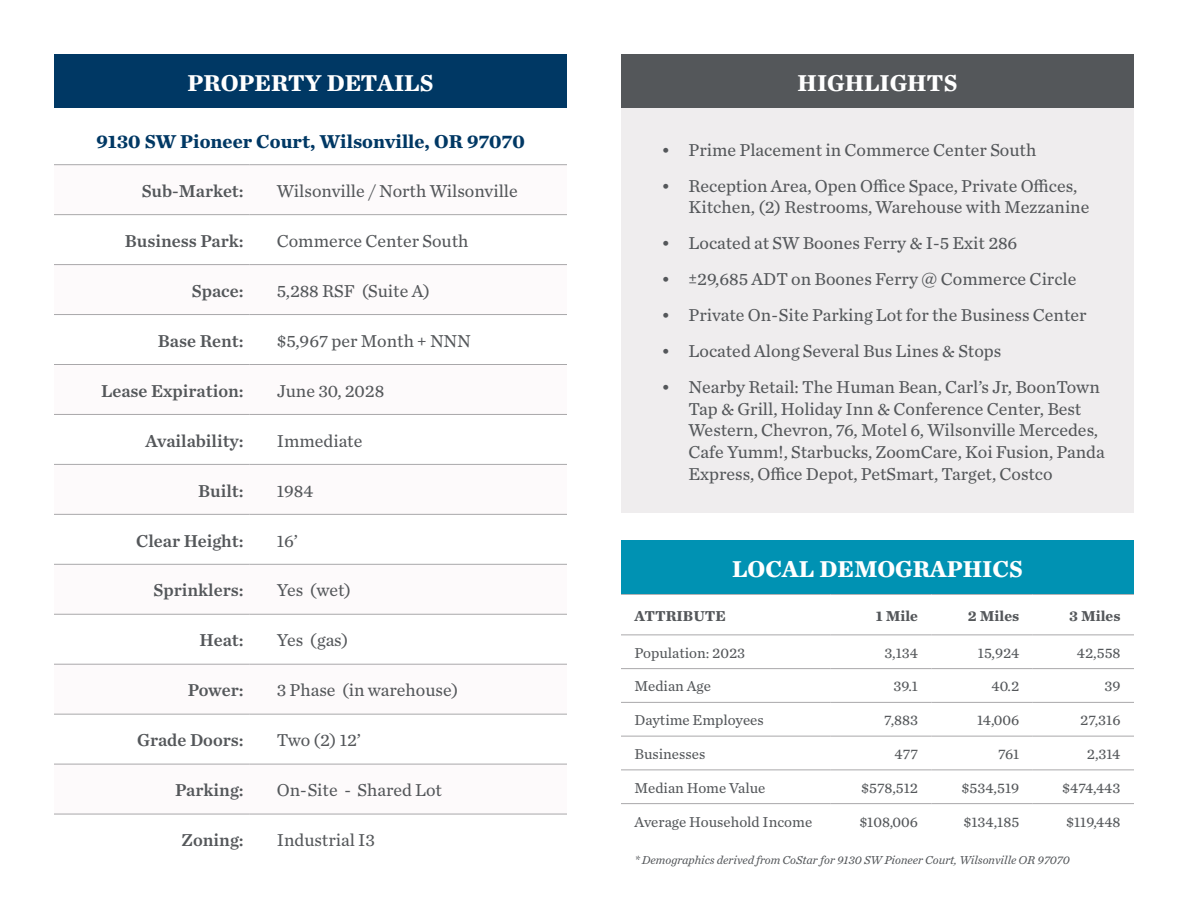
<style>
.page{position:relative;width:1188px;height:918px;background:#fff}
.page>*{position:absolute;margin:0;border:0;box-sizing:border-box;transform-origin:0 0}
.t1{font:700 24px "Chronicle Text G2";color:#fff}
.t2{font:700 19.5px "Chronicle Text G2";color:#003864}
.t3{font:18px/21.6px "Chronicle Text G2";color:#54575a}
.t4{font:18px "Chronicle Text G2 Semi";color:#54575a}
.t5{font:15px "Chronicle Text G2";color:#54575a}
.t6{font:700 15px "Chronicle Text G2";color:#54575a}
.t7{font:italic 12px "Chronicle Text G2";color:#54575a}
</style>
<div class="page">
<div style="left:54px;top:54px;width:513px;height:54px;background:#003864"></div>
<svg style="left:54px;top:165px;width:513px;height:649px"></svg>
<hr style="left:54px;top:164px;width:196px;height:1px;background:#a9a8aa">
<hr style="left:250px;top:164px;width:317px;height:1px;background:#a9a8aa">
<hr style="left:54px;top:214px;width:196px;height:1px;background:#a9a8aa">
<hr style="left:250px;top:214px;width:317px;height:1px;background:#a9a8aa">
<hr style="left:54px;top:264px;width:196px;height:1px;background:#a9a8aa">
<hr style="left:250px;top:264px;width:317px;height:1px;background:#a9a8aa">
<hr style="left:54px;top:314px;width:196px;height:1px;background:#a9a8aa">
<hr style="left:250px;top:314px;width:317px;height:1px;background:#a9a8aa">
<hr style="left:54px;top:364px;width:196px;height:1px;background:#a9a8aa">
<hr style="left:250px;top:364px;width:317px;height:1px;background:#a9a8aa">
<hr style="left:54px;top:414px;width:196px;height:1px;background:#a9a8aa">
<hr style="left:250px;top:414px;width:317px;height:1px;background:#a9a8aa">
<hr style="left:54px;top:464px;width:196px;height:1px;background:#a9a8aa">
<hr style="left:250px;top:464px;width:317px;height:1px;background:#a9a8aa">
<hr style="left:54px;top:514px;width:196px;height:1px;background:#a9a8aa">
<hr style="left:250px;top:514px;width:317px;height:1px;background:#a9a8aa">
<hr style="left:54px;top:564px;width:196px;height:1px;background:#a9a8aa">
<hr style="left:250px;top:564px;width:317px;height:1px;background:#a9a8aa">
<hr style="left:54px;top:614px;width:196px;height:1px;background:#a9a8aa">
<hr style="left:250px;top:614px;width:317px;height:1px;background:#a9a8aa">
<hr style="left:54px;top:664px;width:196px;height:1px;background:#a9a8aa">
<hr style="left:250px;top:664px;width:317px;height:1px;background:#a9a8aa">
<hr style="left:54px;top:714px;width:196px;height:1px;background:#a9a8aa">
<hr style="left:250px;top:714px;width:317px;height:1px;background:#a9a8aa">
<hr style="left:54px;top:764px;width:196px;height:1px;background:#a9a8aa">
<hr style="left:250px;top:764px;width:317px;height:1px;background:#a9a8aa">
<hr style="left:54px;top:814px;width:196px;height:1px;background:#a9a8aa">
<hr style="left:250px;top:814px;width:317px;height:1px;background:#a9a8aa">
<div style="left:621px;top:108px;width:513px;height:405px;background:#efedee"></div>
<div style="left:621px;top:54px;width:513px;height:54px;background:#54575a"></div>
<hr style="left:621px;top:594px;width:209px;height:1px;background:#a9a8aa">
<hr style="left:830px;top:594px;width:102px;height:1px;background:#a9a8aa">
<hr style="left:932px;top:594px;width:101px;height:1px;background:#a9a8aa">
<hr style="left:1033px;top:594px;width:101px;height:1px;background:#a9a8aa">
<hr style="left:621px;top:634px;width:209px;height:1px;background:#a9a8aa">
<hr style="left:830px;top:634px;width:102px;height:1px;background:#a9a8aa">
<hr style="left:932px;top:634px;width:101px;height:1px;background:#a9a8aa">
<hr style="left:1033px;top:634px;width:101px;height:1px;background:#a9a8aa">
<hr style="left:621px;top:668px;width:209px;height:1px;background:#a9a8aa">
<hr style="left:830px;top:668px;width:102px;height:1px;background:#a9a8aa">
<hr style="left:932px;top:668px;width:101px;height:1px;background:#a9a8aa">
<hr style="left:1033px;top:668px;width:101px;height:1px;background:#a9a8aa">
<hr style="left:621px;top:702px;width:209px;height:1px;background:#a9a8aa">
<hr style="left:830px;top:702px;width:102px;height:1px;background:#a9a8aa">
<hr style="left:932px;top:702px;width:101px;height:1px;background:#a9a8aa">
<hr style="left:1033px;top:702px;width:101px;height:1px;background:#a9a8aa">
<hr style="left:621px;top:736px;width:209px;height:1px;background:#a9a8aa">
<hr style="left:830px;top:736px;width:102px;height:1px;background:#a9a8aa">
<hr style="left:932px;top:736px;width:101px;height:1px;background:#a9a8aa">
<hr style="left:1033px;top:736px;width:101px;height:1px;background:#a9a8aa">
<hr style="left:621px;top:770px;width:209px;height:1px;background:#a9a8aa">
<hr style="left:830px;top:770px;width:102px;height:1px;background:#a9a8aa">
<hr style="left:932px;top:770px;width:101px;height:1px;background:#a9a8aa">
<hr style="left:1033px;top:770px;width:101px;height:1px;background:#a9a8aa">
<hr style="left:621px;top:803px;width:209px;height:1px;background:#a9a8aa">
<hr style="left:830px;top:803px;width:102px;height:1px;background:#a9a8aa">
<hr style="left:932px;top:803px;width:101px;height:1px;background:#a9a8aa">
<hr style="left:1033px;top:803px;width:101px;height:1px;background:#a9a8aa">
<div style="left:621px;top:540px;width:513px;height:54px;background:#0092b3"></div>
<p class="t1" style="left:188px;top:63px;width:247px">PROPERTY DETAILS</p>
<p class="t2" style="left:96px;top:125px;width:430px">9130 SW Pioneer Court, Wilsonville, OR 97070</p>
<p class="t4" style="left:142px;top:177px;width:104px">Sub-Market:</p>
<p class="t3" style="left:277px;top:179px;width:242px">Wilsonville / North Wilsonville</p>
<p class="t4" style="left:125px;top:227px;width:120px">Business Park:</p>
<p class="t3" style="left:277px;top:229px;width:193px">Commerce Center South</p>
<p class="t4" style="left:192px;top:277px;width:53px">Space:</p>
<p class="t3" style="left:277px;top:279px;width:155px">5,288 RSF (Suite A)</p>
<p class="t4" style="left:158px;top:327px;width:87px">Base Rent:</p>
<p class="t3" style="left:277px;top:329px;width:195px">$5,967 per Month + NNN</p>
<p class="t4" style="left:101px;top:377px;width:144px">Lease Expiration:</p>
<p class="t3" style="left:277px;top:379px;width:109px">June 30, 2028</p>
<p class="t4" style="left:145px;top:427px;width:100px">Availability:</p>
<p class="t3" style="left:277px;top:429px;width:87px">Immediate</p>
<p class="t4" style="left:198px;top:476px;width:47px">Built:</p>
<p class="t3" style="left:277px;top:479px;width:38px">1984</p>
<p class="t4" style="left:136px;top:526px;width:109px">Clear Height:</p>
<p class="t3" style="left:277px;top:529px;width:23px">16’</p>
<p class="t4" style="left:154px;top:576px;width:92px">Sprinklers:</p>
<p class="t3" style="left:277px;top:579px;width:76px">Yes (wet)</p>
<p class="t4" style="left:200px;top:626px;width:46px">Heat:</p>
<p class="t3" style="left:277px;top:629px;width:73px">Yes (gas)</p>
<p class="t4" style="left:188px;top:676px;width:57px">Power:</p>
<p class="t3" style="left:277px;top:679px;width:183px">3 Phase (in warehouse)</p>
<p class="t4" style="left:137px;top:726px;width:108px">Grade Doors:</p>
<p class="t3" style="left:277px;top:729px;width:86px">Two (2) 12’</p>
<p class="t4" style="left:175px;top:776px;width:70px">Parking:</p>
<p class="t3" style="left:277px;top:778px;width:167px">On-Site - Shared Lot</p>
<p class="t4" style="left:182px;top:826px;width:64px">Zoning:</p>
<p class="t3" style="left:277px;top:828px;width:100px">Industrial I3</p>
<p class="t1" style="left:798px;top:63px;width:161px">HIGHLIGHTS</p>
<p class="t3" style="left:662px;top:138px;width:376px">• Prime Placement in Commerce Center South</p>
<p class="t3" style="left:688px;top:174px;width:402px;text-indent:-27px">• Reception Area, Open Office Space, Private Offices,<br>Kitchen, (2) Restrooms, Warehouse with Mezzanine</p>
<p class="t3" style="left:662px;top:232px;width:357px">• Located at SW Boones Ferry &amp; I-5 Exit 286</p>
<p class="t3" style="left:662px;top:268px;width:416px">• ±29,685 ADT on Boones Ferry @ Commerce Circle</p>
<p class="t3" style="left:662px;top:304px;width:427px">• Private On-Site Parking Lot for the Business Center</p>
<p class="t3" style="left:662px;top:340px;width:341px">• Located Along Several Bus Lines &amp; Stops</p>
<p class="t3" style="left:688px;top:376px;width:418px;text-indent:-27px">• Nearby Retail: The Human Bean, Carl’s Jr, BoonTown Tap &amp; Grill, Holiday Inn &amp; Conference Center, Best Western, Chevron, 76, Motel 6, Wilsonville Mercedes, Cafe Yumm!, Starbucks, ZoomCare, Koi Fusion, Panda Express, Office Depot, PetSmart, Target, Costco</p>
<p class="t1" style="left:732px;top:549px;width:292px">LOCAL DEMOGRAPHICS</p>
<p class="t6" style="left:634px;top:603px;width:93px">ATTRIBUTE</p>
<p class="t6" style="left:876px;top:603px;width:44px">1 Mile</p>
<p class="t6" style="left:968px;top:603px;width:53px">2 Miles</p>
<p class="t6" style="left:1069px;top:603px;width:53px">3 Miles</p>
<p class="t5" style="left:634px;top:641px;width:112px">Population: 2023</p>
<p class="t5" style="left:885px;top:641px;width:35px">3,134</p>
<p class="t5" style="left:978px;top:641px;width:43px">15,924</p>
<p class="t5" style="left:1077px;top:641px;width:45px">42,558</p>
<p class="t5" style="left:634px;top:675px;width:78px">Median Age</p>
<p class="t5" style="left:894px;top:675px;width:26px">39.1</p>
<p class="t5" style="left:992px;top:675px;width:29px">40.2</p>
<p class="t5" style="left:1104px;top:675px;width:18px">39</p>
<p class="t5" style="left:634px;top:709px;width:131px">Daytime Employees</p>
<p class="t5" style="left:884px;top:709px;width:35px">7,883</p>
<p class="t5" style="left:977px;top:709px;width:44px">14,006</p>
<p class="t5" style="left:1080px;top:709px;width:42px">27,316</p>
<p class="t5" style="left:634px;top:743px;width:72px">Businesses</p>
<p class="t5" style="left:895px;top:743px;width:25px">477</p>
<p class="t5" style="left:998px;top:743px;width:23px">761</p>
<p class="t5" style="left:1087px;top:743px;width:35px">2,314</p>
<p class="t5" style="left:634px;top:776px;width:133px">Median Home Value</p>
<p class="t5" style="left:861px;top:776px;width:58px">$578,512</p>
<p class="t5" style="left:962px;top:776px;width:59px">$534,519</p>
<p class="t5" style="left:1062px;top:776px;width:60px">$474,443</p>
<p class="t5" style="left:634px;top:810px;width:179px">Average Household Income</p>
<p class="t5" style="left:859px;top:810px;width:60px">$108,006</p>
<p class="t5" style="left:964px;top:810px;width:57px">$134,185</p>
<p class="t5" style="left:1066px;top:810px;width:56px">$119,448</p>
<p class="t7" style="left:634px;top:851px;width:437px">* Demographics derived from CoStar for 9130 SW Pioneer Court, Wilsonville OR 97070</p>
</div>
